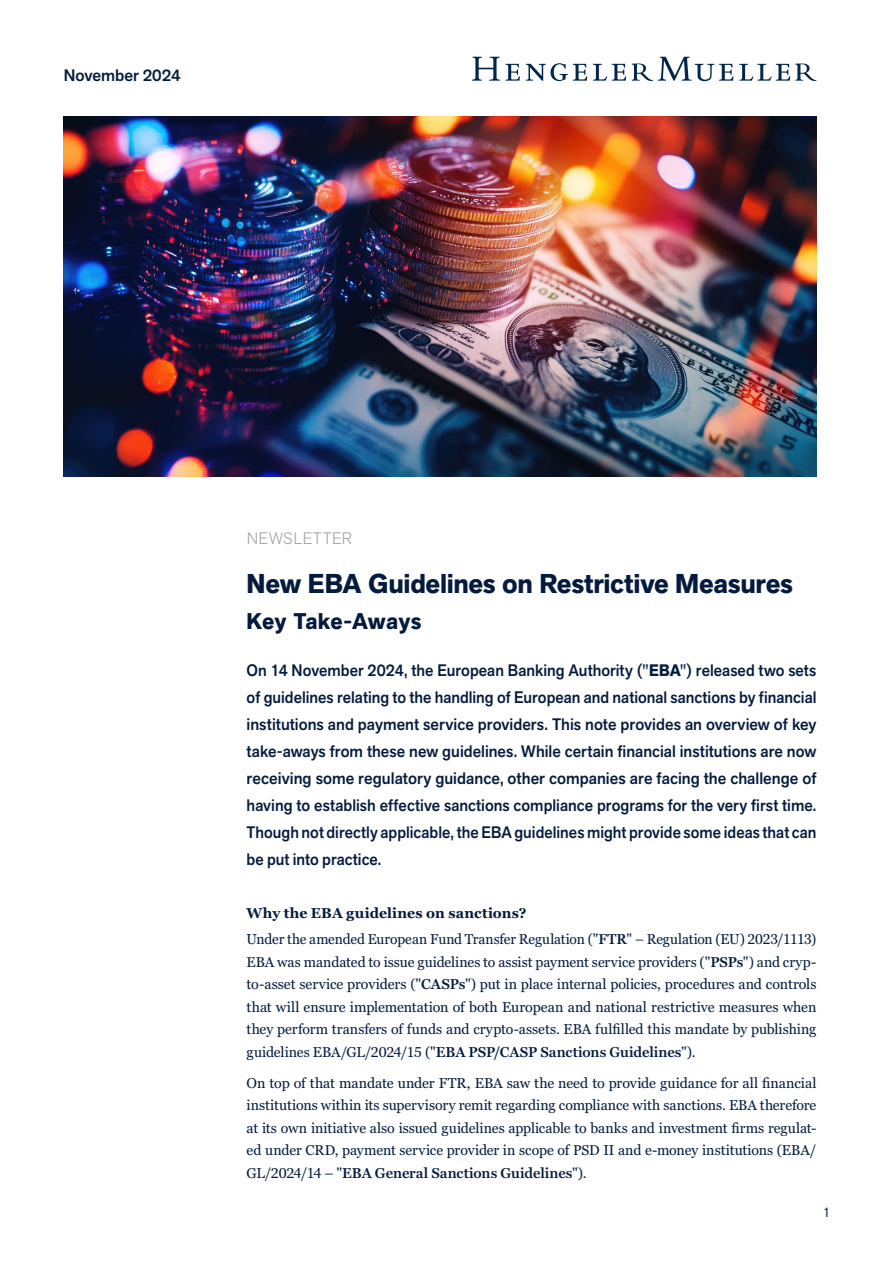
<style>
.page{position:relative;width:893px;height:1263px;background:#fff}
.page>*{position:absolute;margin:0;border:0;box-sizing:border-box;transform-origin:0 0}
.t1{font:700 27px "Akzid Grtsk Next";letter-spacing:-.01em;color:#051b3e}
.t2{font:700 22.5px "Akzid Grtsk Next";letter-spacing:.005em;color:#051b3e}
.t3{font:500 16.5px/27px "Akzid Grtsk Next";color:#051b3e;text-align:justify;scale:.95 1}
.t4{font:500 16.5px "Akzid Grtsk Next";color:#051b3e}
.t5{font:300 16.5px "Akzid Grtsk Next";letter-spacing:.025em;color:#a0a3a4}
.t6{font:14.25px/22.5px "Georgia Pro";letter-spacing:-.005em;color:#051b3e;text-align:justify}
.t7{font:13.5px "Akzid Grtsk Next";color:#051b3e}
.s1{font-weight:700}
.s2{font-weight:600}
</style>
<div class="page">
<svg style="left:526px;top:63px;width:61px;height:18px"></svg>
<svg style="left:472px;top:57px;width:48px;height:24px"></svg>
<svg style="left:632px;top:57px;width:101px;height:24px"></svg>
<svg style="left:739px;top:63px;width:77px;height:18px"></svg>
<svg style="left:593px;top:64px;width:33px;height:17px"></svg>
<img style="left:64px;top:117px;width:752px;height:359px">
<p class="t4" style="left:64px;top:65px;width:119px">November 2024</p>
<p class="t5" style="left:247px;top:527px;width:107px">NEWSLETTER</p>
<h1 class="t1" style="left:247px;top:566px;width:548px">New EBA Guidelines on Restrictive Measures</h1>
<h2 class="t2" style="left:247px;top:606px;width:176px">Key Take-Aways</h2>
<p class="t3" style="left:247px;top:657px;width:601px">On 14 November 2024, the European Banking Authority ("<span class="s1">EBA</span>") released two sets of guidelines relating to the handling of European and national sanctions by financial institutions and payment service providers. This note provides an overview of key take-aways from these new guidelines. While certain financial institutions are now receiving some regulatory guidance, other companies are facing the challenge of having to establish effective sanctions compliance programs for the very first time.<br>Though not directly applicable, the EBA guidelines might provide some ideas that can be put into practice.</p>
<p class="t6" style="left:247px;top:900px;width:571px;line-height:26.7px"><span class="s1">Why the EBA guidelines on sanctions?<br></span>Under the amended European Fund Transfer Regulation ("<span class="s2">FTR</span>" – Regulation (EU) 2023/1113)</p>
<p class="t6" style="left:247px;top:951px;width:571px">EBA was mandated to issue guidelines to assist payment service providers ("<span class="s2">PSPs</span>") and cryp&shy;to-asset service providers ("<span class="s2">CASPs</span>") put in place internal policies, procedures and controls that will ensure implementation of both European and national restrictive measures when they perform transfers of funds and crypto-assets. EBA fulfilled this mandate by publishing guidelines EBA/GL/2024/15 ("<span class="s2">EBA PSP/CASP Sanctions Guidelines</span>").</p>
<p class="t6" style="left:247px;top:1072px;width:571px">On top of that mandate under FTR, EBA saw the need to provide guidance for all financial institutions within its supervisory remit regarding compliance with sanctions. EBA therefore at its own initiative also issued guidelines applicable to banks and investment firms regulat&shy;ed under CRD, payment service provider in scope of PSD II and e-money institutions (EBA/ GL/2024/14 – "<span class="s2">EBA General Sanctions Guidelines</span>").</p>
<p class="t7" style="left:823px;top:1203px;width:9px">1</p>
</div>
